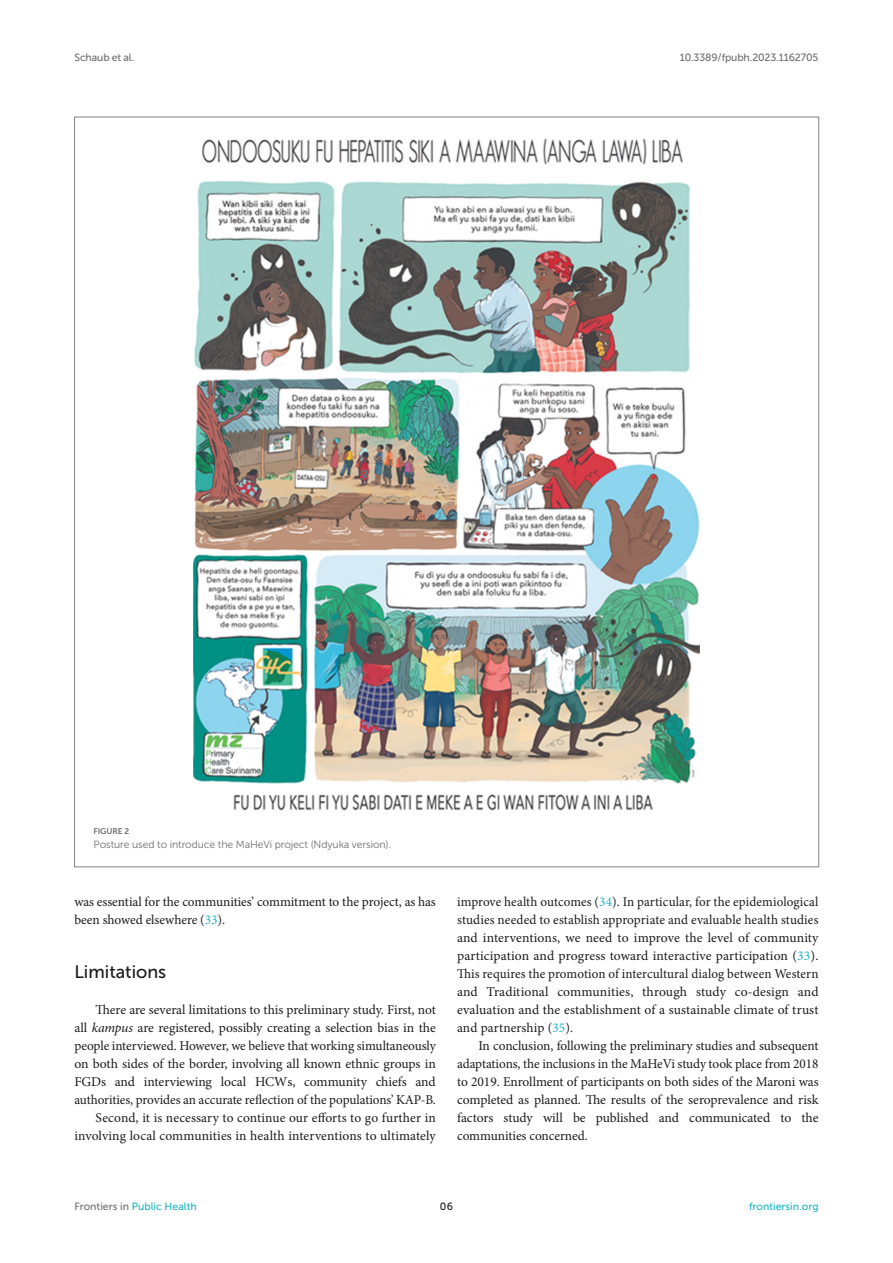
<style>
.page{position:relative;width:893px;height:1263px;background:#fff}
.page>*{position:absolute;margin:0;border:0;box-sizing:border-box;transform-origin:0 0}
.HEAD_2{font:18px "Museo Sans 500";color:#1b1c1b}
.TEXT{font:13.5px/18px "Minion Pro";color:#1b1c1b;text-align:justify}
.TEXT_FLUSH{font:13.5px/18px "Minion Pro";letter-spacing:-.005em;color:#1b1c1b;text-align:justify}
.FIG_LEG{font:10.5px "Museo Sans 300";letter-spacing:-.01em;color:#706f70}
.t1{font:10.5px "Museo Sans 500";color:#1db5c3}
.t2{font:10.5px "Museo Sans 500";letter-spacing:-.015em;color:#706f70}
.t3{font:10.5px "Museo Sans 500";color:#1b1c1b}
.FIG_HD{font:8.25px "Museo Sans 700";letter-spacing:-.01em;color:#706f70}
.s1{color:#1db5c3}
.s2{font-style:italic}
.s3{color:#706f70}
</style>
<div class="page">
<img style="left:193px;top:138px;width:507px;height:673px">
<p class="t2" style="left:74px;top:51px;width:61px">Schaub et al.</p>
<p class="t2" style="left:680px;top:51px;width:140px">10.3389/fpubh.2023.1162705</p>
<p class="FIG_HD" style="left:94px;top:827px;width:37px">FIGURE 2</p>
<p class="FIG_LEG" style="left:94px;top:839px;width:299px">Posture used to introduce the MaHeVi project (Ndyuka version).</p>
<p class="TEXT" style="left:74px;top:893px;width:363px">was essential for the communities’ commitment to the project, as has been showed elsewhere (<span class="s1">33</span>).</p>
<p class="HEAD_2" style="left:74px;top:962px;width:93px">Limitations</p>
<p class="TEXT_FLUSH" style="left:74px;top:1001px;width:363px;text-indent:21px">There are several limitations to this preliminary study. First, not all <span class="s2">kampus</span> are registered, possibly creating a selection bias in the people interviewed. However, we believe that working simultaneously on both sides of the border, involving all known ethnic groups in FGDs and interviewing local HCWs, community chiefs and authorities, provides an accurate reflection of the populations’ KAP-B.</p>
<p class="TEXT" style="left:74px;top:1109px;width:363px;text-align:right">Second, it is necessary to continue our efforts to go further in involving local communities in health interventions to ultimately</p>
<p class="TEXT" style="left:457px;top:893px;width:363px">improve health outcomes (<span class="s1">34</span>). In particular, for the epidemiological studies needed to establish appropriate and evaluable health studies and interventions, we need to improve the level of community participation and progress toward interactive participation (<span class="s1">33</span>).<br>This requires the promotion of intercultural dialog between Western and Traditional communities, through study co-design and evaluation and the establishment of a sustainable climate of trust and partnership (<span class="s1">35</span>).</p>
<p class="TEXT" style="left:457px;top:1037px;width:363px;text-indent:21px">In conclusion, following the preliminary studies and subsequent adaptations, the inclusions in the MaHeVi study took place from 2018 to 2019. Enrollment of participants on both sides of the Maroni was completed as planned. The results of the seroprevalence and risk factors study will be published and communicated to the communities concerned.</p>
<p class="t1" style="left:74px;top:1200px;width:124px"><span class="s3">Frontiers in</span> Public Health</p>
<p class="t3" style="left:440px;top:1200px;width:15px">06</p>
<p class="t1" style="left:749px;top:1200px;width:71px">frontiersin.org</p>
</div>
